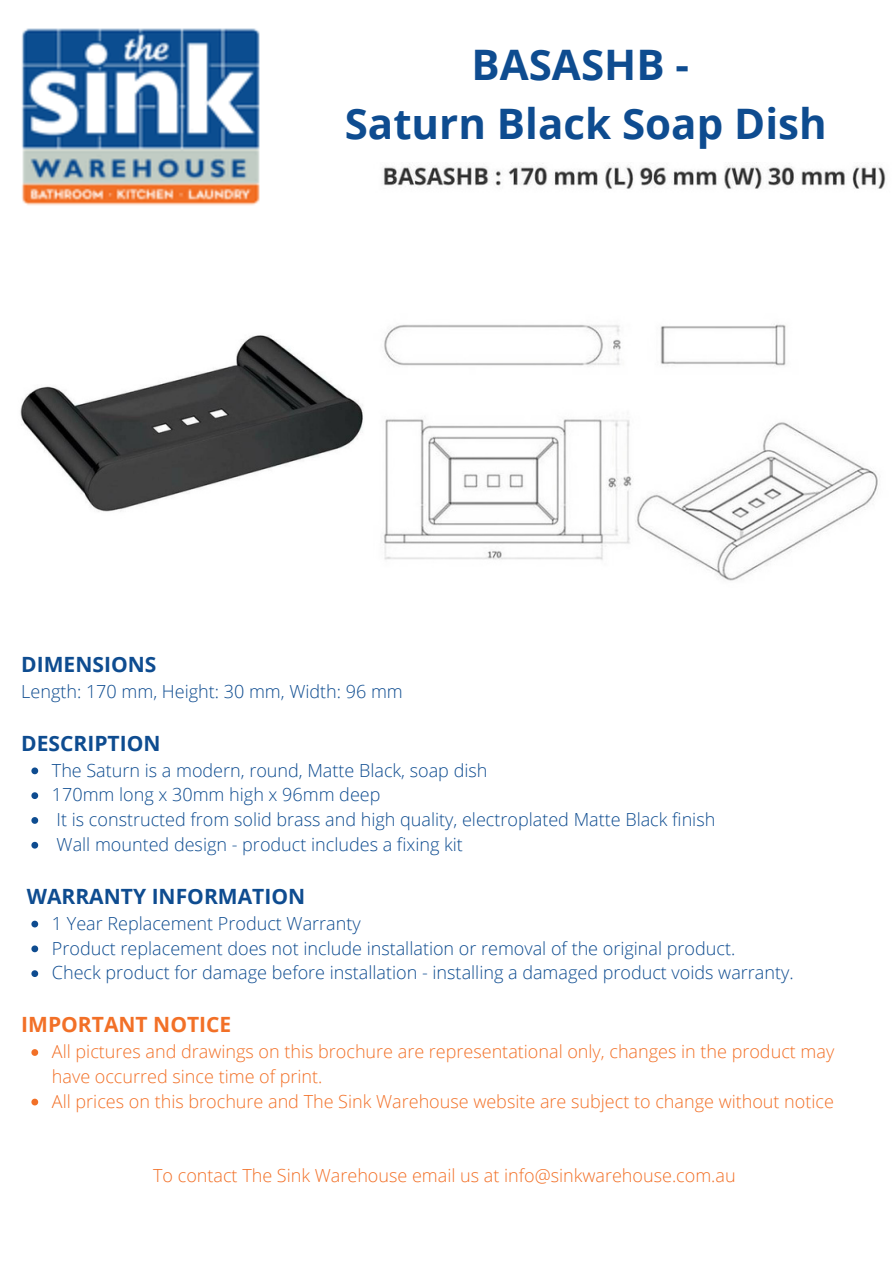
<style>
.page{position:relative;width:894px;height:1264px;background:#fff}
.page>*{position:absolute;margin:0;border:0;box-sizing:border-box;transform-origin:0 0}
.t1{font:700 42px "Open Sans";color:#0e4c90}
.t2{font:700 21px "Open Sans";color:#0e4c90}
.t3{font:700 21px "Open Sans";color:#f27027}
.t4{font:300 18px "Open Sans";color:#0e4c90}
.t5{font:300 18px/24.8px "Open Sans";color:#f27027}
</style>
<div class="page">
<img style="left:22px;top:28px;width:238px;height:178px">
<img style="left:20px;top:335px;width:343px;height:177px">
<img style="left:383px;top:162px;width:503px;height:419px">
<svg style="left:31px;top:767px;width:7px;height:7px"></svg>
<svg style="left:31px;top:792px;width:7px;height:7px"></svg>
<svg style="left:31px;top:817px;width:7px;height:6px"></svg>
<svg style="left:31px;top:841px;width:7px;height:7px"></svg>
<svg style="left:31px;top:920px;width:7px;height:7px"></svg>
<svg style="left:31px;top:945px;width:7px;height:7px"></svg>
<svg style="left:31px;top:970px;width:7px;height:7px"></svg>
<svg style="left:31px;top:1049px;width:7px;height:6px"></svg>
<svg style="left:31px;top:1098px;width:7px;height:7px"></svg>
<p class="t1" style="left:471px;top:35px;width:219px">BASASHB -</p>
<p class="t1" style="left:344px;top:94px;width:483px">Saturn Black Soap Dish</p>
<p class="t2" style="left:21px;top:649px;width:137px">DIMENSIONS</p>
<p class="t4" style="left:21px;top:678px;width:383px">Length: 170 mm, Height: 30 mm, Width: 96 mm</p>
<p class="t2" style="left:21px;top:728px;width:141px">DESCRIPTION</p>
<p class="t4" style="left:52px;top:757px;width:437px">The Saturn is a modern, round, Matte Black, soap dish</p>
<p class="t4" style="left:52px;top:782px;width:330px">170mm long x 30mm high x 96mm deep</p>
<p class="t4" style="left:57px;top:806px;width:660px">It is constructed from solid brass and high quality, electroplated Matte Black finish</p>
<p class="t4" style="left:57px;top:831px;width:408px">Wall mounted design - product includes a fixing kit</p>
<p class="t2" style="left:27px;top:881px;width:280px">WARRANTY INFORMATION</p>
<p class="t4" style="left:52px;top:910px;width:310px">1 Year Replacement Product Warranty</p>
<p class="t4" style="left:52px;top:935px;width:684px">Product replacement does not include installation or removal of the original product.</p>
<p class="t4" style="left:52px;top:960px;width:743px">Check product for damage before installation - installing a damaged product voids warranty.</p>
<p class="t3" style="left:21px;top:1009px;width:211px">IMPORTANT NOTICE</p>
<p class="t5" style="left:52px;top:1038px;width:783px">All pictures and drawings on this brochure are representational only, changes in the product may have occurred since time of print.</p>
<p class="t5" style="left:52px;top:1088px;width:783px">All prices on this brochure and The Sink Warehouse website are subject to change without notice</p>
<p class="t5" style="left:153px;top:1162px;width:584px">To contact The Sink Warehouse email us at info@sinkwarehouse.com.au</p>
</div>
